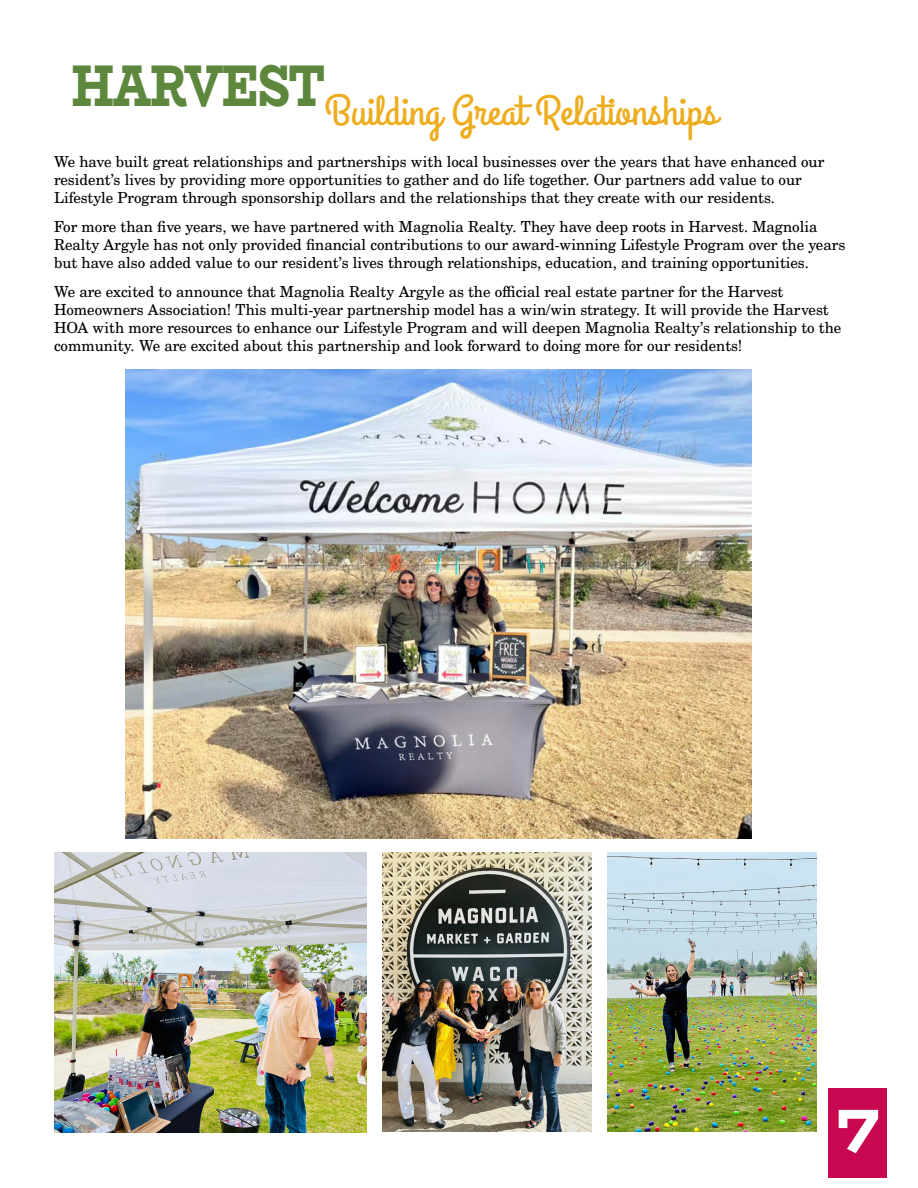
<style>
.page{position:relative;width:918px;height:1188px;background:#fff}
.page>*{position:absolute;margin:0;border:0;box-sizing:border-box;transform-origin:0 0}
.t1{font:800 69px "Bio Rhyme";color:#fff}
.t2{font:41.85px "Grand Hotel";color:#edad1f;scale:1.08 1}
.t3{font:15px/18px "C059";color:#000}
</style>
<div class="page">
<div style="left:829px;top:1088px;width:58px;height:89px;background:#c80850"></div>
<img style="left:54px;top:853px;width:313px;height:280px">
<img style="left:608px;top:853px;width:209px;height:279px">
<img style="left:382px;top:853px;width:210px;height:279px">
<img style="left:125px;top:369px;width:626px;height:469px">
<h2 class="t2" style="left:71px;top:84px;width:600px"><sup>HARVEST</sup>Building Great Relationships</h2>
<p class="t3" style="left:54px;top:152px;width:772px">We have built great relationships and partnerships with local businesses over the years that have enhanced our resident’s lives by providing more opportunities to gather and do life together. Our partners add value to our<br>Lifestyle Program through sponsorship dollars and the relationships that they create with our residents.</p>
<p class="t3" style="left:54px;top:217px;width:793px">For more than five years, we have partnered with Magnolia Realty. They have deep roots in Harvest. Magnolia<br>Realty Argyle has not only provided financial contributions to our award-winning Lifestyle Program over the years but have also added value to our resident’s lives through relationships, education, and training opportunities.</p>
<p class="t3" style="left:54px;top:282px;width:789px">We are excited to announce that Magnolia Realty Argyle as the official real estate partner for the Harvest Homeowners Association! This multi-year partnership model has a win/win strategy. It will provide the Harvest HOA with more resources to enhance our Lifestyle Program and will deepen Magnolia Realty’s relationship to the community. We are excited about this partnership and look forward to doing more for our residents!</p>
<h1 class="t1" style="left:836px;top:1075px;width:45px">7</h1>
</div>
